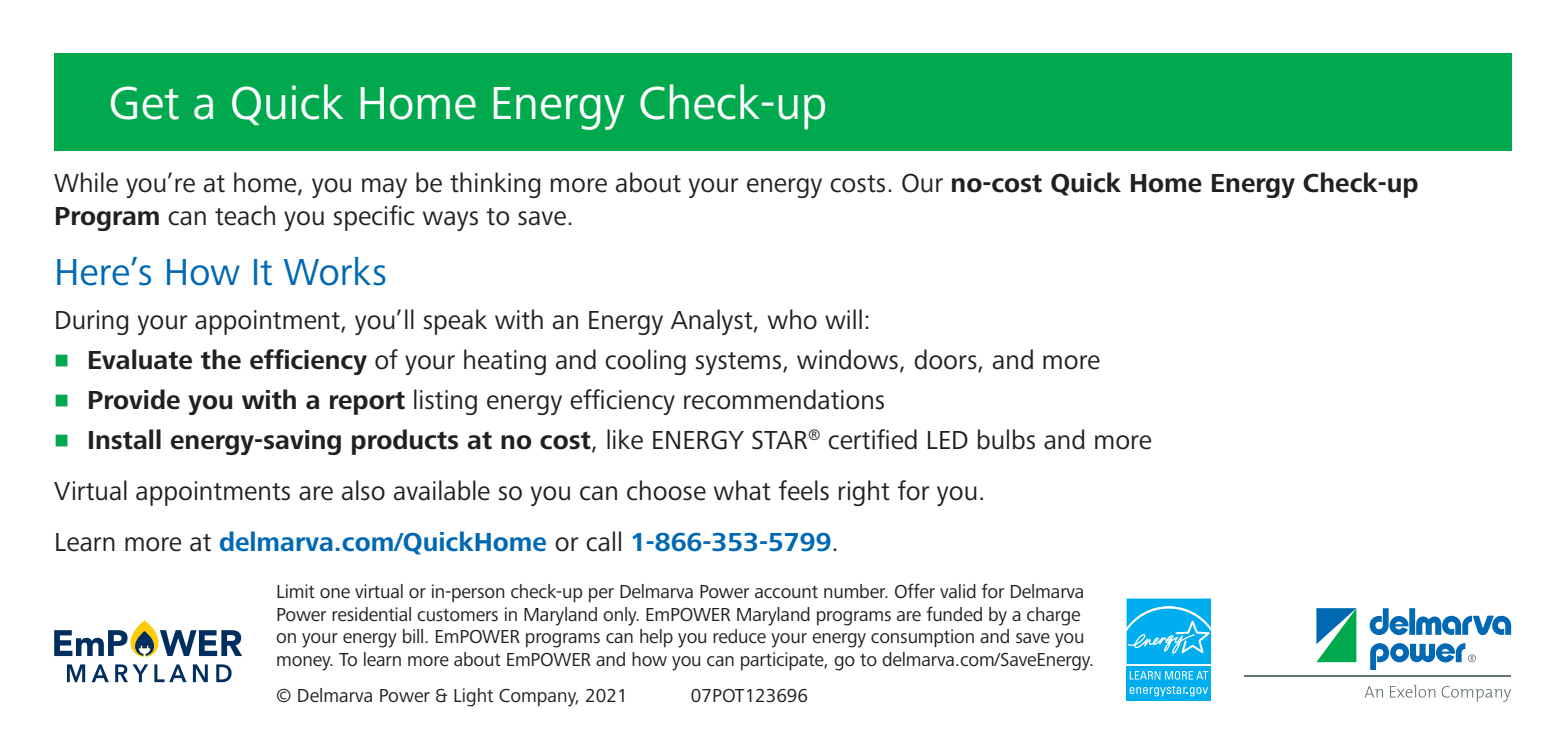
<style>
.page{position:relative;width:1566px;height:756px;background:#fff}
.page>*{position:absolute;margin:0;border:0;box-sizing:border-box;transform-origin:0 0}
.t1{font:48px "Frutiger Next Pro";color:#fff}
.t2{font:39px "Frutiger Next Pro";letter-spacing:-.005em;color:#0168b3}
.t3{font:27px/33px "Frutiger Next Pro";color:#231f20}
.t4{font:700 27px "Frutiger Next Pro";color:#0168b3}
.t5{font:19.5px/22.5px "Frutiger Next Pro";letter-spacing:-.01em;color:#231f20}
.s1{font-weight:700}
.s2{color:#00a94e}
.s3{font-weight:400;color:#231f20}
</style>
<div class="page">
<div style="left:55px;top:53px;width:1457px;height:97px;background:#00a94e"></div>
<svg style="left:54px;top:620px;width:188px;height:37px"></svg>
<svg style="left:67px;top:664px;width:18px;height:18px"></svg>
<svg style="left:92px;top:664px;width:17px;height:18px"></svg>
<svg style="left:115px;top:664px;width:33px;height:18px"></svg>
<svg style="left:154px;top:664px;width:33px;height:18px"></svg>
<svg style="left:193px;top:664px;width:15px;height:18px"></svg>
<svg style="left:216px;top:664px;width:16px;height:18px"></svg>
<svg style="left:1365px;top:685px;width:146px;height:17px"></svg>
<hr style="left:1245px;top:676px;width:266px;height:1px;background:#687379">
<svg style="left:1370px;top:608px;width:141px;height:62px"></svg>
<svg style="left:1316px;top:608px;width:40px;height:54px;background:#2ea28f"></svg>
<svg style="left:1126px;top:598px;width:86px;height:103px"></svg>
<div style="left:1127px;top:666px;width:84px;height:34px;background:#00aeef"></div>
<svg style="left:1127px;top:599px;width:84px;height:65px;background:#21b8f1"></svg>
<svg style="left:1130px;top:671px;width:78px;height:25px"></svg>
<h2 class="t1" style="left:109px;top:75px;width:720px">Get a Quick Home Energy Check-up</h2>
<p class="t3" style="left:54px;top:167px;width:1366px">While you’re at home, you may be thinking more about your energy costs. Our <span class="s1">no-cost Quick Home Energy Check-up<br>Program</span> can teach you specific ways to save.</p>
<h2 class="t2" style="left:54px;top:250px;width:334px">Here’s How It Works</h2>
<p class="t3" style="left:54px;top:304px;width:818px">During your appointment, you’ll speak with an Energy Analyst, who will:</p>
<p class="t3" style="left:54px;top:344px;width:1048px"><span class="s2">■</span> <span class="s1">Evaluate the efficiency</span> of your heating and cooling systems, windows, doors, and more</p>
<p class="t3" style="left:54px;top:384px;width:833px"><span class="s2">■</span> <span class="s1">Provide you with a report</span> listing energy efficiency recommendations</p>
<p class="t3" style="left:54px;top:424px;width:1099px"><span class="s2">■</span> <span class="s1">Install energy-saving products at no cost</span>, like ENERGY STAR<sup>®</sup> certified LED bulbs and more</p>
<p class="t3" style="left:54px;top:474px;width:933px">Virtual appointments are also available so you can choose what feels right for you.</p>
<p class="t4" style="left:54px;top:526px;width:786px"><span class="s3">Learn more at</span> delmarva.com/QuickHome <span class="s3">or call</span> 1-866-353-5799<span class="s3">.</span></p>
<p class="t5" style="left:276px;top:581px;width:819px">Limit one virtual or in-person check-up per Delmarva Power account number. Offer valid for Delmarva Power residential customers in Maryland only. EmPOWER Maryland programs are funded by a charge on your energy bill. EmPOWER programs can help you reduce your energy consumption and save you money. To learn more about EmPOWER and how you can participate, go to delmarva.com/SaveEnergy.</p>
<p class="t5" style="left:276px;top:684px;width:353px">© Delmarva Power &amp; Light Company, 2021</p>
<p class="t5" style="left:691px;top:684px;width:119px">07POT123696</p>
</div>
